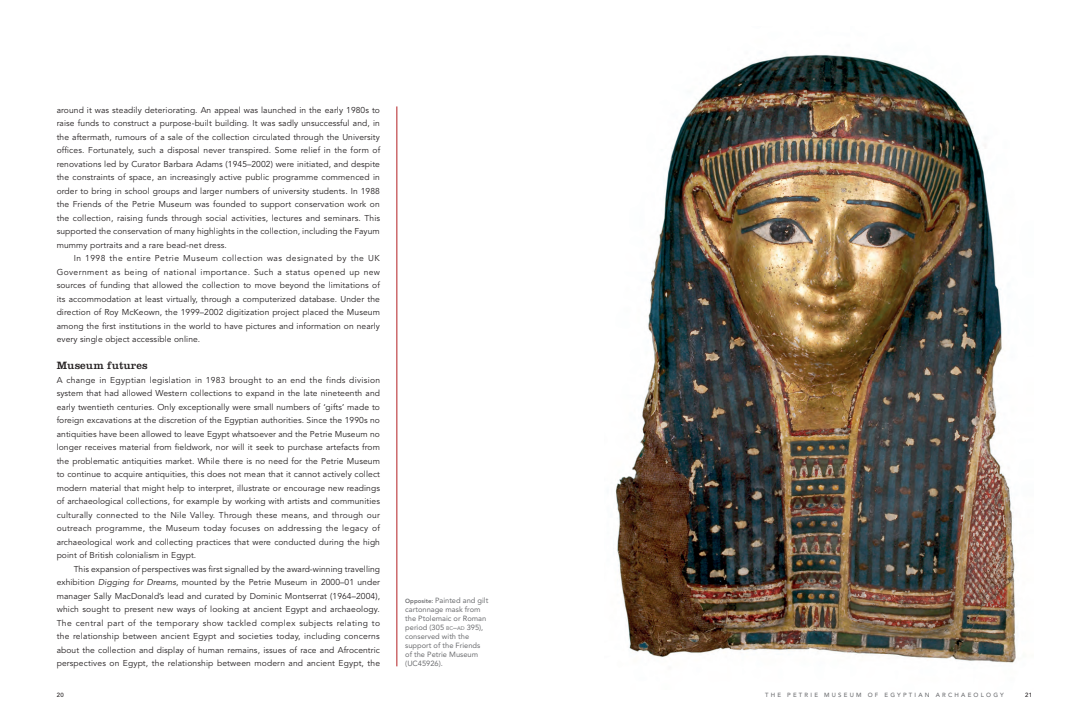
<style>
.page{position:relative;width:1089px;height:723px;background:#fff}
.page>*{position:absolute;margin:0;border:0;box-sizing:border-box;transform-origin:0 0}
.t1{font:11px "Clarendon LT Std";letter-spacing:.01em;color:#231f20}
.t2{font:8.5px/13.5px "Avenir LT Std";letter-spacing:.01em;color:#231f20;text-align:justify}
.t3{font:7.5px/9px "Avenir LT Std";color:#6c6d70}
.t4{font:500 6px "Avenir LT Std";letter-spacing:.37em;color:#6c6d70}
.t5{font:500 6px "Avenir LT Std";color:#231f20}
.s1{font-style:italic}
.s2{font-weight:800;font-size:6px}
.s3{font-size:5.2px}
.s4{font-style:inherit}
</style>
<div class="page">
<img style="left:615px;top:54px;width:401px;height:609px">
<hr style="left:397px;top:106px;width:1px;height:560px;background:#b31f23">
<p class="t2" style="left:57px;top:103px;width:325px">around it was steadily deteriorating. An appeal was launched in the early 1980s to raise funds to construct a purpose-built building. It was sadly unsuccessful and, in the aftermath, rumours of a sale of the collection circulated through the University offices. Fortunately, such a disposal never transpired. Some relief in the form of renovations led by Curator Barbara Adams (1945–2002) were initiated, and despite the constraints of space, an increasingly active public programme commenced in order to bring in school groups and larger numbers of university students. In 1988 the Friends of the Petrie Museum was founded to support conservation work on the collection, raising funds through social activities, lectures and seminars. This supported the conservation of many highlights in the collection, including the Fayum mummy portraits and a rare bead-net dress.</p>
<p class="t2" style="left:57px;top:252px;width:325px;text-indent:17px">In 1998 the entire Petrie Museum collection was designated by the UK Government as being of national importance. Such a status opened up new sources of funding that allowed the collection to move beyond the limitations of its accommodation at least virtually, through a computerized database. Under the direction of Roy McKeown, the 1999–2002 digitization project placed the Museum among the first institutions in the world to have pictures and information on nearly every single object accessible online.</p>
<p class="t1" style="left:57px;top:359px;width:92px">Museum futures</p>
<p class="t2" style="left:57px;top:373px;width:325px">A change in Egyptian legislation in 1983 brought to an end the finds division system that had allowed Western collections to expand in the late nineteenth and early twentieth centuries. Only exceptionally were small numbers of ‘gifts’ made to foreign excavations at the discretion of the Egyptian authorities. Since the 1990s no antiquities have been allowed to leave Egypt whatsoever and the Petrie Museum no longer receives material from fieldwork, nor will it seek to purchase artefacts from the problematic antiquities market. While there is no need for the Petrie Museum to continue to acquire antiquities, this does not mean that it cannot actively collect modern material that might help to interpret, illustrate or encourage new readings of archaeological collections, for example by working with artists and communities culturally connected to the Nile Valley. Through these means, and through our outreach programme, the Museum today focuses on addressing the legacy of archaeological work and collecting practices that were conducted during the high point of British colonialism in Egypt.</p>
<p class="t2" style="left:57px;top:562px;width:325px;text-indent:17px">This expansion of perspectives was first signalled by the award-winning travelling exhibition <span class="s1">Digging for Dreams</span>, mounted by the Petrie Museum in 2000–01 under manager Sally MacDonald’s lead and curated by Dominic Montserrat (1964–2004), which sought to present new ways of looking at ancient Egypt and archaeology.<br>The central part of the temporary show tackled complex subjects relating to the relationship between ancient Egypt and societies today, including concerns about the collection and display of human remains, issues of race and Afrocentric perspectives on Egypt, the relationship between modern and ancient Egypt, the</p>
<p class="t5" style="left:57px;top:691px;width:8px">20</p>
<p class="t3" style="left:405px;top:596px;width:85px"><span class="s2">Opposite:</span> Painted and gilt cartonnage mask from the Ptolemaic or Roman period (305 <span class="s3">bc</span><span class="s4">–</span><span class="s3">ad</span> 395), conserved with the support of the Friends of the Petrie Museum (UC45926).</p>
<p class="t4" style="left:765px;top:691px;width:240px">THE PETRIE MUSEUM OF EGYPTIAN ARCHAEOLOGY</p>
<p class="t5" style="left:1025px;top:691px;width:8px">21</p>
</div>
